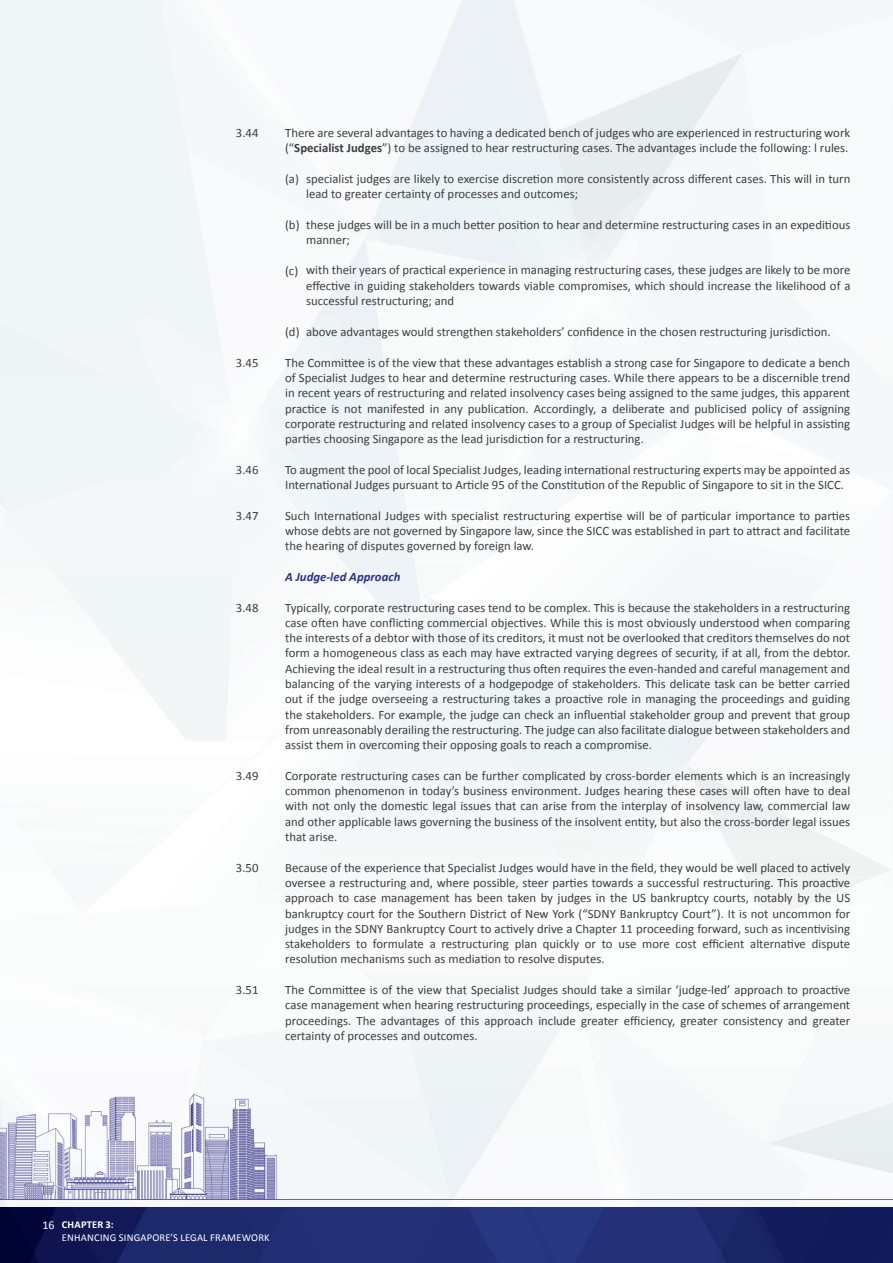
<style>
.page{position:relative;width:893px;height:1263px;background:#fff}
.page>*{position:absolute;margin:0;border:0;box-sizing:border-box;transform-origin:0 0}
.t1{font:12.75px/15.3px "Calibri";color:#3e3e3f;text-align:justify}
.t2{font:italic 700 12.75px "Calibri";color:#2d3286}
.t3{font:12px "Calibri";color:#fff}
.t4{font:10.5px "Calibri";letter-spacing:.02em;color:#fff}
.t5{font:700 10.5px "Calibri";letter-spacing:.02em;color:#fff}
.s1{font-weight:700}
</style>
<div class="page">
<img style="left:0;top:0;width:893px;height:1263px">
<p class="t1" style="left:236px;top:125px;width:24px">3.44</p>
<p class="t1" style="left:236px;top:355px;width:24px">3.45</p>
<p class="t1" style="left:236px;top:462px;width:24px">3.46</p>
<p class="t1" style="left:236px;top:508px;width:24px">3.47</p>
<p class="t1" style="left:236px;top:600px;width:24px">3.48</p>
<p class="t1" style="left:236px;top:768px;width:24px">3.49</p>
<p class="t1" style="left:236px;top:860px;width:24px">3.50</p>
<p class="t1" style="left:236px;top:982px;width:24px">3.51</p>
<p class="t1" style="left:285px;top:125px;width:567px">There are several advantages to having a dedicated bench of judges who are experienced in restructuring work (“<span class="s1">Specialist Judges</span>”) to be assigned to hear restructuring cases. The advantages include the following: l rules.</p>
<p class="t1" style="left:285px;top:171px;width:15px">(a)</p>
<p class="t1" style="left:285px;top:217px;width:16px">(b)</p>
<p class="t1" style="left:285px;top:263px;width:15px">(c)</p>
<p class="t1" style="left:306px;top:171px;width:546px">specialist judges are likely to exercise discretion more consistently across different cases. This will in turn lead to greater certainty of processes and outcomes;</p>
<p class="t1" style="left:306px;top:217px;width:546px">these judges will be in a much better position to hear and determine restructuring cases in an expeditious manner;</p>
<p class="t1" style="left:306px;top:263px;width:546px">with their years of practical experience in managing restructuring cases, these judges are likely to be more effective in guiding stakeholders towards viable compromises, which should increase the likelihood of a successful restructuring; and</p>
<p class="t1" style="left:306px;top:324px;width:526px">above advantages would strengthen stakeholders’ confidence in the chosen restructuring jurisdiction.</p>
<p class="t1" style="left:285px;top:324px;width:16px">(d)</p>
<p class="t1" style="left:285px;top:355px;width:567px">The Committee is of the view that these advantages establish a strong case for Singapore to dedicate a bench of Specialist Judges to hear and determine restructuring cases. While there appears to be a discernible trend in recent years of restructuring and related insolvency cases being assigned to the same judges, this apparent practice is not manifested in any publication. Accordingly, a deliberate and publicised policy of assigning corporate restructuring and related insolvency cases to a group of Specialist Judges will be helpful in assisting parties choosing Singapore as the lead jurisdiction for a restructuring.</p>
<p class="t1" style="left:285px;top:462px;width:567px">To augment the pool of local Specialist Judges, leading international restructuring experts may be appointed as<br>International Judges pursuant to Article 95 of the Constitution of the Republic of Singapore to sit in the SICC.</p>
<p class="t1" style="left:285px;top:508px;width:567px">Such International Judges with specialist restructuring expertise will be of particular importance to parties whose debts are not governed by Singapore law, since the SICC was established in part to attract and facilitate the hearing of disputes governed by foreign law.</p>
<p class="t2" style="left:285px;top:568px;width:117px">A Judge-led Approach</p>
<p class="t1" style="left:285px;top:600px;width:567px">Typically, corporate restructuring cases tend to be complex. This is because the stakeholders in a restructuring case often have conflicting commercial objectives. While this is most obviously understood when comparing the interests of a debtor with those of its creditors, it must not be overlooked that creditors themselves do not form a homogeneous class as each may have extracted varying degrees of security, if at all, from the debtor.<br>Achieving the ideal result in a restructuring thus often requires the even-handed and careful management and balancing of the varying interests of a hodgepodge of stakeholders. This delicate task can be better carried out if the judge overseeing a restructuring takes a proactive role in managing the proceedings and guiding the stakeholders. For example, the judge can check an influential stakeholder group and prevent that group from unreasonably derailing the restructuring. The judge can also facilitate dialogue between stakeholders and assist them in overcoming their opposing goals to reach a compromise.</p>
<p class="t1" style="left:285px;top:768px;width:567px">Corporate restructuring cases can be further complicated by cross-border elements which is an increasingly common phenomenon in today’s business environment. Judges hearing these cases will often have to deal with not only the domestic legal issues that can arise from the interplay of insolvency law, commercial law and other applicable laws governing the business of the insolvent entity, but also the cross-border legal issues that arise.</p>
<p class="t1" style="left:285px;top:860px;width:567px">Because of the experience that Specialist Judges would have in the field, they would be well placed to actively oversee a restructuring and, where possible, steer parties towards a successful restructuring. This proactive approach to case management has been taken by judges in the US bankruptcy courts, notably by the US bankruptcy court for the Southern District of New York (“SDNY Bankruptcy Court”). It is not uncommon for judges in the SDNY Bankruptcy Court to actively drive a Chapter 11 proceeding forward, such as incentivising stakeholders to formulate a restructuring plan quickly or to use more cost efficient alternative dispute resolution mechanisms such as mediation to resolve disputes.</p>
<p class="t1" style="left:285px;top:982px;width:567px">The Committee is of the view that Specialist Judges should take a similar ‘judge-led’ approach to proactive case management when hearing restructuring proceedings, especially in the case of schemes of arrangement proceedings. The advantages of this approach include greater efficiency, greater consistency and greater certainty of processes and outcomes.</p>
<p class="t3" style="left:43px;top:1218px;width:14px">16</p>
<p class="t5" style="left:62px;top:1218px;width:53px">CHAPTER 3:</p>
<p class="t4" style="left:62px;top:1231px;width:209px">ENHANCING SINGAPORE’S LEGAL FRAMEWORK</p>
</div>
